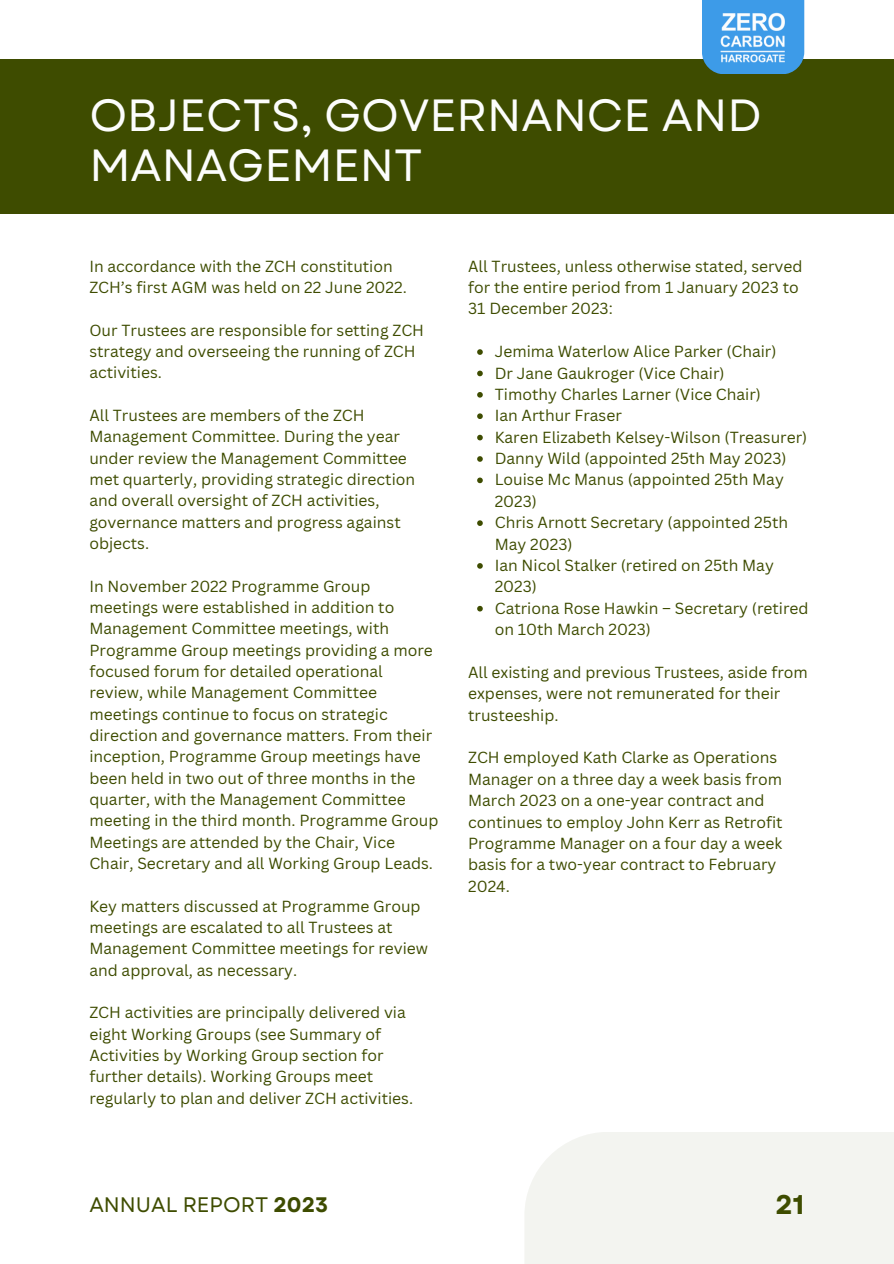
<style>
.page{position:relative;width:894px;height:1264px;background:#fff}
.page>*{position:absolute;margin:0;border:0;box-sizing:border-box;transform-origin:0 0}
.t1{font:45px/49.5px "Garet";color:#fcfdfc}
.t2{font:700 27px "Garet";color:#3e4c00}
.t3{font:21px "Garet";color:#3e4c00}
.t4{font:15.6px/21.3px "Canva Sans";color:#3e4c00}
.s1{font-weight:700}
</style>
<div class="page">
<div style="left:524px;top:1131px;width:369px;height:132px;background:#f3f4f0"></div>
<div style="left:0;top:59px;width:893px;height:155px;background:#3e4c00"></div>
<svg style="left:477px;top:349px;width:5px;height:6px"></svg>
<svg style="left:477px;top:370px;width:5px;height:6px"></svg>
<svg style="left:477px;top:392px;width:5px;height:5px"></svg>
<svg style="left:477px;top:413px;width:5px;height:6px"></svg>
<svg style="left:477px;top:435px;width:5px;height:5px"></svg>
<svg style="left:477px;top:456px;width:5px;height:6px"></svg>
<svg style="left:477px;top:477px;width:5px;height:6px"></svg>
<svg style="left:477px;top:520px;width:5px;height:6px"></svg>
<svg style="left:477px;top:563px;width:5px;height:5px"></svg>
<svg style="left:477px;top:606px;width:5px;height:5px"></svg>
<div style="left:701px;top:0;width:103px;height:74px;background:#3d9be8"></div>
<img style="left:720px;top:12px;width:65px;height:51px">
<p class="t1" style="left:89px;top:91px;width:673px">OBJECTS, GOVERNANCE AND<br>MANAGEMENT</p>
<p class="t4" style="left:89px;top:255px;width:319px">In accordance with the ZCH constitution<br>ZCH’s first AGM was held on 22 June 2022.</p>
<p class="t4" style="left:89px;top:319px;width:336px">Our Trustees are responsible for setting ZCH strategy and overseeing the running of ZCH activities.</p>
<p class="t4" style="left:89px;top:404px;width:327px">All Trustees are members of the ZCH Management Committee. During the year under review the Management Committee met quarterly, providing strategic direction and overall oversight of ZCH activities, governance matters and progress against objects.</p>
<p class="t4" style="left:89px;top:575px;width:350px">In November 2022 Programme Group meetings were established in addition to Management Committee meetings, with Programme Group meetings providing a more focused forum for detailed operational review, while Management Committee meetings continue to focus on strategic direction and governance matters. From their inception, Programme Group meetings have been held in two out of three months in the quarter, with the Management Committee meeting in the third month. Programme Group Meetings are attended by the Chair, Vice Chair, Secretary and all Working Group Leads.</p>
<p class="t4" style="left:89px;top:894px;width:340px">Key matters discussed at Programme Group meetings are escalated to all Trustees at Management Committee meetings for review and approval, as necessary.</p>
<p class="t4" style="left:89px;top:1001px;width:325px">ZCH activities are principally delivered via eight Working Groups (see Summary of Activities by Working Group section for further details). Working Groups meet regularly to plan and deliver ZCH activities.</p>
<p class="t4" style="left:468px;top:255px;width:336px">All Trustees, unless otherwise stated, served for the entire period from 1 January 2023 to<br>31 December 2023:</p>
<p class="t4" style="left:494px;top:340px;width:283px">Jemima Waterlow Alice Parker (Chair)</p>
<p class="t4" style="left:494px;top:362px;width:231px">Dr Jane Gaukroger (Vice Chair)</p>
<p class="t4" style="left:494px;top:383px;width:268px">Timothy Charles Larner (Vice Chair)</p>
<p class="t4" style="left:494px;top:404px;width:129px">Ian Arthur Fraser</p>
<p class="t4" style="left:494px;top:426px;width:314px">Karen Elizabeth Kelsey-Wilson (Treasurer)</p>
<p class="t4" style="left:494px;top:447px;width:293px">Danny Wild (appointed 25th May 2023)</p>
<p class="t4" style="left:494px;top:468px;width:290px">Louise Mc Manus (appointed 25th May<br>2023)</p>
<p class="t4" style="left:494px;top:511px;width:295px">Chris Arnott Secretary (appointed 25th<br>May 2023)</p>
<p class="t4" style="left:494px;top:554px;width:280px">Ian Nicol Stalker (retired on 25th May<br>2023)</p>
<p class="t4" style="left:494px;top:597px;width:315px">Catriona Rose Hawkin – Secretary (retired on 10th March 2023)</p>
<p class="t4" style="left:468px;top:661px;width:341px">All existing and previous Trustees, aside from expenses, were not remunerated for their trusteeship.</p>
<p class="t4" style="left:468px;top:746px;width:316px">ZCH employed Kath Clarke as Operations Manager on a three day a week basis from March 2023 on a one-year contract and continues to employ John Kerr as Retrofit Programme Manager on a four day a week basis for a two-year contract to February 2024.</p>
<p class="t3" style="left:89px;top:1189px;width:240px">ANNUAL REPORT <span class="s1">2023</span></p>
<h1 class="t2" style="left:775px;top:1184px;width:30px">21</h1>
</div>
